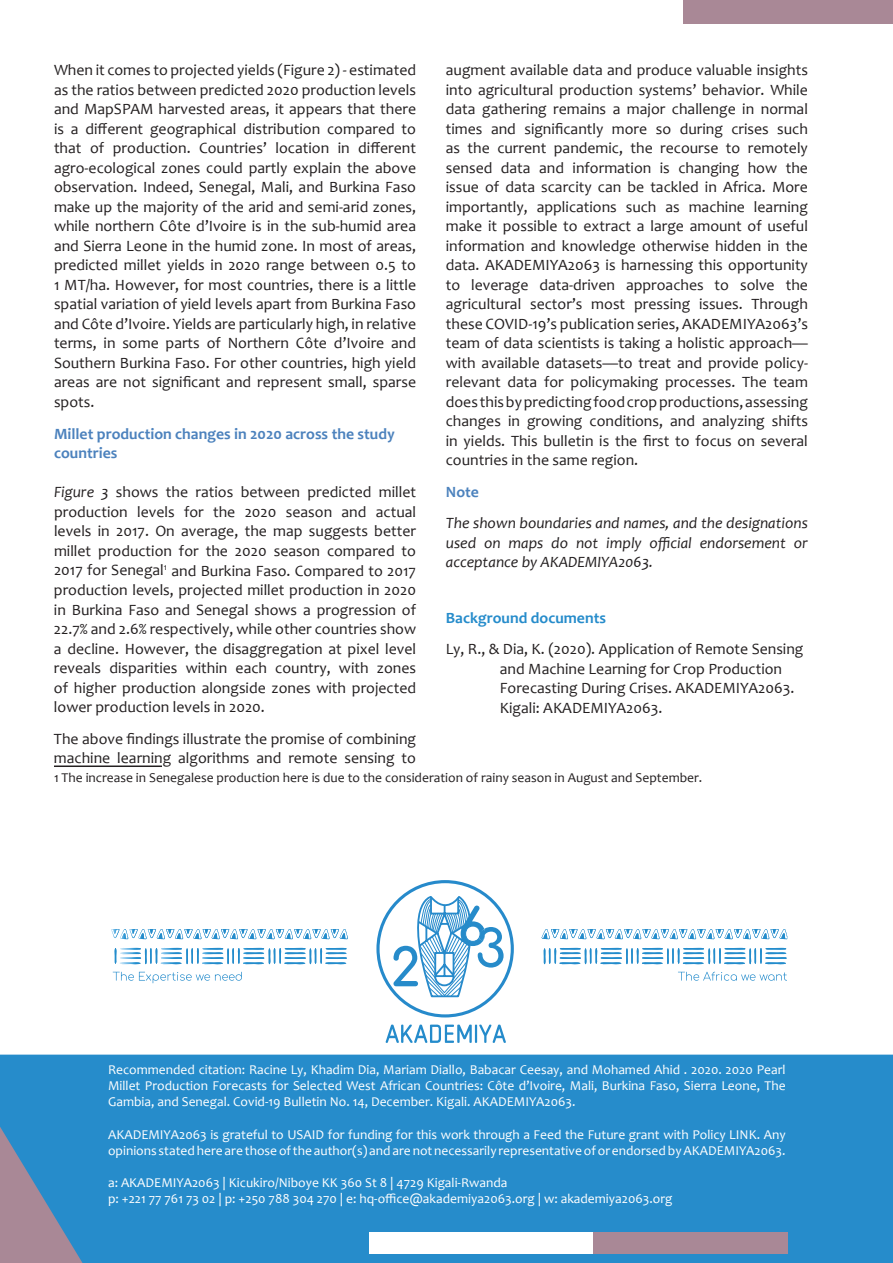
<style>
.page{position:relative;width:893px;height:1263px;background:#fff}
.page>*{position:absolute;margin:0;border:0;box-sizing:border-box;transform-origin:0 0}
.t1{font:15.75px/19.5px "Candara";color:#231f20;text-align:justify}
.t2{font:italic 15.75px/19.5px "Candara";color:#231f20;text-align:justify}
.t3{font:700 15.75px/19.5px "Candara";color:#4c82bd}
.t4{font:700 15.75px "Candara";color:#268ccb}
.t5{font:13.5px/16.2px "Candara";color:#fff}
.t6{font:13.5px "Candara";color:#231f20}
.s1{font-style:italic}
</style>
<div class="page">
<div style="left:684px;top:0;width:209px;height:23px;background:#a98896"></div>
<div style="left:0;top:1054px;width:893px;height:209px;background:#268ccb"></div>
<div style="left:565px;top:1232px;width:223px;height:21px;background:#a98896"></div>
<div style="left:369px;top:1232px;width:223px;height:21px;background:#fff"></div>
<svg style="left:541px;top:929px;width:246px;height:10px"></svg>
<svg style="left:543px;top:948px;width:244px;height:16px"></svg>
<svg style="left:111px;top:929px;width:237px;height:10px"></svg>
<svg style="left:114px;top:948px;width:233px;height:16px"></svg>
<svg style="left:678px;top:972px;width:109px;height:9px"></svg>
<svg style="left:113px;top:972px;width:129px;height:11px"></svg>
<svg style="left:386px;top:1024px;width:120px;height:19px"></svg>
<div style="left:376px;top:880px;width:138px;height:137px;border:3px solid #268acb;border-radius:50%"></div>
<svg style="left:393px;top:895px;width:111px;height:103px"></svg>
<hr style="left:54px;top:765px;width:108px;height:2px;background:#231f20">
<p class="t1" style="left:54px;top:60px;width:364px">When it comes to projected yields (Figure 2) - estimated as the ratios between predicted 2020 production levels and MapSPAM harvested areas, it appears that there is a different geographical distribution compared to that of production. Countries’ location in different agro-ecological zones could partly explain the above observation. Indeed, Senegal, Mali, and Burkina Faso make up the majority of the arid and semi-arid zones, while northern Côte d’Ivoire is in the sub-humid area and Sierra Leone in the humid zone. In most of areas, predicted millet yields in 2020 range between 0.5 to 1 MT/ha. However, for most countries, there is a little spatial variation of yield levels apart from Burkina Faso and Côte d’Ivoire. Yields are particularly high, in relative terms, in some parts of Northern Côte d’Ivoire and Southern Burkina Faso. For other countries, high yield areas are not significant and represent small, sparse spots.</p>
<p class="t3" style="left:54px;top:424px;width:342px">Millet production changes in 2020 across the study countries</p>
<p class="t1" style="left:54px;top:482px;width:364px"><span class="s1">Figure 3</span> shows the ratios between predicted millet production levels for the 2020 season and actual levels in 2017. On average, the map suggests better millet production for the 2020 season compared to 2017 for Senegal<sup>1</sup> and Burkina Faso. Compared to 2017 production levels, projected millet production in 2020 in Burkina Faso and Senegal shows a progression of 22.7% and 2.6% respectively, while other countries show a decline. However, the disaggregation at pixel level reveals disparities within each country, with zones of higher production alongside zones with projected lower production levels in 2020.</p>
<p class="t1" style="left:54px;top:728px;width:364px">The above findings illustrate the promise of combining machine learning algorithms and remote sensing to</p>
<p class="t6" style="left:54px;top:770px;width:650px">1 The increase in Senegalese production here is due to the consideration of rainy season in August and September.</p>
<p class="t1" style="left:446px;top:60px;width:364px">augment available data and produce valuable insights into agricultural production systems’ behavior. While data gathering remains a major challenge in normal times and significantly more so during crises such as the current pandemic, the recourse to remotely sensed data and information is changing how the issue of data scarcity can be tackled in Africa. More importantly, applications such as machine learning make it possible to extract a large amount of useful information and knowledge otherwise hidden in the data. AKADEMIYA2063 is harnessing this opportunity to leverage data-driven approaches to solve the agricultural sector’s most pressing issues. Through these COVID-19’s publication series, AKADEMIYA2063’s team of data scientists is taking a holistic approach— with available datasets—to treat and provide policy&shy;relevant data for policymaking processes. The team does this by predicting food crop productions, assessing changes in growing conditions, and analyzing shifts in yields. This bulletin is the first to focus on several countries in the same region.</p>
<p class="t3" style="left:446px;top:482px;width:35px">Note</p>
<p class="t2" style="left:446px;top:513px;width:364px">The shown boundaries and names, and the designations used on maps do not imply official endorsement or acceptance by AKADEMIYA2063.</p>
<p class="t4" style="left:446px;top:608px;width:162px">Background documents</p>
<p class="t1" style="left:500px;top:639px;width:305px;text-align:left;text-indent:-54px">Ly, R., &amp; Dia, K. (2020). Application of Remote Sensing and Machine Learning for Crop Production Forecasting During Crises. AKADEMIYA2063.<br>Kigali: AKADEMIYA2063.</p>
<p class="t5" style="left:108px;top:1061px;width:679px;text-align:justify">Recommended citation: Racine Ly, Khadim Dia, Mariam Diallo, Babacar Ceesay, and Mohamed Ahid . 2020. 2020 Pearl Millet Production Forecasts for Selected West African Countries: Côte d’Ivoire, Mali, Burkina Faso, Sierra Leone, The Gambia, and Senegal. Covid-19 Bulletin No. 14, December. Kigali. AKADEMIYA2063.</p>
<p class="t5" style="left:108px;top:1126px;width:679px">AKADEMIYA2063 is grateful to USAID for funding for this work through a Feed the Future grant with Policy LINK. Any opinions stated here are those of the author(s) and are not necessarily representative of or endorsed by AKADEMIYA2063.</p>
<p class="t5" style="left:108px;top:1175px;width:566px">a: AKADEMIYA2063 | Kicukiro/Niboye KK 360 St 8 | 4729 Kigali-Rwanda<br>p: +221 77 761 73 02 | p: +250 788 304 270 | e: hq-office@akademiya2063.org | w: akademiya2063.org</p>
</div>
